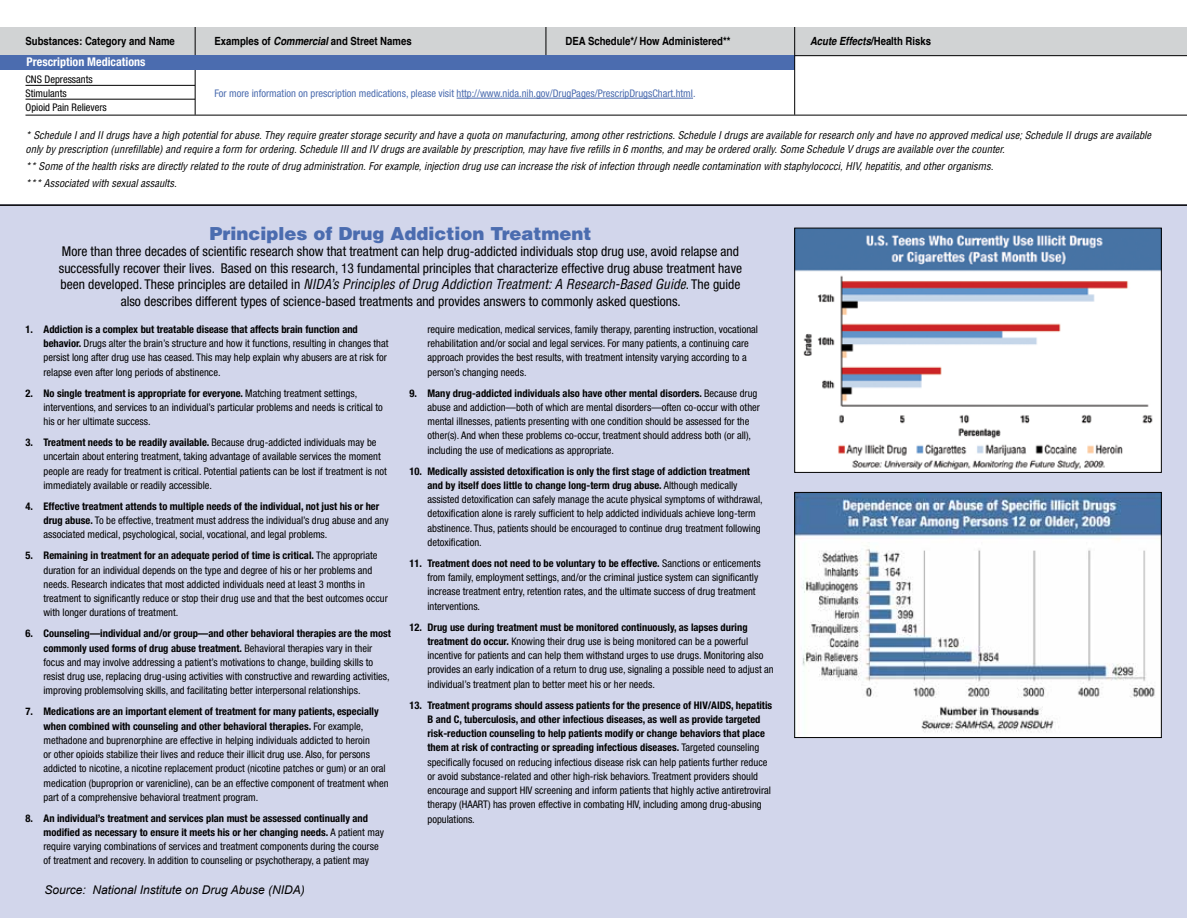
<style>
.page{position:relative;width:1188px;height:918px;background:#fff}
.page>*{position:absolute;margin:0;border:0;box-sizing:border-box;transform-origin:0 0}
.t1{font:900 18px "Helvetica";color:#4b6caf}
.t2{font:condensed 13.5px/16.5px "Helvetica Neue";color:#000}
.t3{font:italic condensed 13.5px "Helvetica";color:#000}
.t4{font:italic 12px "Arial";color:#000}
.t5{font:700 condensed 12px "Helvetica Neue";color:#fff}
.t6{font:700 11.25px "Helvetica";color:#000;scale:.85 1}
.t7{font:italic 700 11.25px "Helvetica";color:#000;scale:.85 1}
.t8{font:condensed 10.5px/14.2px "Helvetica Neue";color:#000}
.t9{font:italic condensed 10.5px/14px "Helvetica";color:#000}
.t10{font:condensed 10.5px "Helvetica Neue";color:#4b6caf}
.s1{font-style:italic}
.s2{font-style:normal}
.s3{font-family:"Helvetica Neue";font-style:normal}
.s4{font-weight:700}
</style>
<div class="page">
<div style="left:0;top:205px;width:1186px;height:713px;background:#d2d6eb"></div>
<div style="left:0;top:27px;width:1186px;height:29px;background:#d1d3d4"></div>
<hr style="left:457px;top:98px;width:236px;height:1px;background:#4b6caf">
<img style="left:796px;top:230px;width:364px;height:241px">
<div style="left:794px;top:228px;width:368px;height:245px;border:1px solid #000"></div>
<hr style="left:0;top:204px;width:1186px;height:2px;background:#000">
<hr style="left:795px;top:55px;width:391px;height:1px;background:#000">
<hr style="left:26px;top:99px;width:169px;height:1px;background:#000">
<svg style="left:546px;top:27px;width:1px;height:28px"></svg>
<hr style="left:195px;top:27px;width:1px;height:88px;background:#000">
<img style="left:796px;top:494px;width:364px;height:242px">
<div style="left:794px;top:492px;width:368px;height:246px;border:1px solid #000"></div>
<div style="left:0;top:55px;width:795px;height:15px;background:#4b6caf"></div>
<hr style="left:26px;top:85px;width:169px;height:1px;background:#000">
<hr style="left:26px;top:115px;width:1160px;height:1px;background:#000">
<hr style="left:794px;top:27px;width:1px;height:88px;background:#000">
<p class="t6" style="left:26px;top:32px;width:177px">Substances: Category and Name</p>
<p class="t6" style="left:215px;top:32px;width:233px">Examples of <span class="s1">Commercial</span> and Street Names</p>
<p class="t6" style="left:566px;top:32px;width:196px">DEA Schedule*/ How Administered**</p>
<p class="t7" style="left:810px;top:32px;width:144px">Acute Effects<span class="s2">/Health Risks</span></p>
<p class="t8" style="left:26px;top:72px;width:69px">CNS Depressants<br>Stimulants</p>
<p class="t5" style="left:27px;top:55px;width:120px">Prescription Medications</p>
<p class="t10" style="left:214px;top:87px;width:483px">For more information on prescription medications, please visit http://www.nida.nih.gov/DrugPages/PrescripDrugsChart.html.</p>
<p class="t8" style="left:26px;top:100px;width:83px">Opioid Pain Relievers</p>
<p class="t9" style="left:26px;top:128px;width:1127px">* Schedule I and II drugs have a high potential for abuse. They require greater storage security and have a quota on manufacturing, among other restrictions. Schedule I drugs are available for research only and have no approved medical use; Schedule II drugs are available only by prescription (unrefillable) and require a form for ordering. Schedule III and IV drugs are available by prescription, may have five refills in 6 months, and may be ordered orally. Some Schedule V drugs are available over the counter.</p>
<p class="t9" style="left:26px;top:157px;width:969px;line-height:17px">** Some of the health risks are directly related to the route of drug administration. For example, injection drug use can increase the risk of infection through needle contamination with staphylococci, HIV, hepatitis, and other organisms. *** Associated with sexual assaults.</p>
<h1 class="t1" style="left:209px;top:222px;width:384px">Principles of Drug Addiction Treatment</h1>
<p class="t2" style="left:59px;top:243px;width:685px">More than three decades of scientific research show that treatment can help drug-addicted individuals stop drug use, avoid relapse and successfully recover their lives. Based on this research, 13 fundamental principles that characterize effective drug abuse treatment have</p>
<p class="t3" style="left:60px;top:276px;width:682px"><span class="s3">been developed. These principles are detailed in</span> NIDA’s Principles of Drug Addiction Treatment: A Research-Based Guide<span class="s3">. The guide</span></p>
<p class="t2" style="left:121px;top:293px;width:562px">also describes different types of science-based treatments and provides answers to commonly asked questions.</p>
<p class="t8" style="left:428px;top:322px;width:332px">require medication, medical services, family therapy, parenting instruction, vocational rehabilitation and/or social and legal services. For many patients, a continuing care approach provides the best results, with treatment intensity varying according to a person’s changing needs.</p>
<p class="t8" style="left:428px;top:386px;width:334px;text-indent:-18px"><span class="s4">9. Many drug-addicted individuals also have other mental disorders.</span> Because drug abuse and addiction—both of which are mental disorders—often co-occur with other mental illnesses, patients presenting with one condition should be assessed for the other(s). And when these problems co-occur, treatment should address both (or all), including the use of medications as appropriate.</p>
<p class="t8" style="left:428px;top:464px;width:337px;text-indent:-18px"><span class="s4">10. Medically assisted detoxification is only the first stage of addiction treatment and by itself does little to change long-term drug abuse.</span> Although medically assisted detoxification can safely manage the acute physical symptoms of withdrawal, detoxification alone is rarely sufficient to help addicted individuals achieve long-term abstinence. Thus, patients should be encouraged to continue drug treatment following detoxification.</p>
<p class="t8" style="left:428px;top:556px;width:335px;text-indent:-18px"><span class="s4">11. Treatment does not need to be voluntary to be effective.</span> Sanctions or enticements from family, employment settings, and/or the criminal justice system can significantly increase treatment entry, retention rates, and the ultimate success of drug treatment interventions.</p>
<p class="t8" style="left:428px;top:620px;width:348px;text-indent:-18px"><span class="s4">12. Drug use during treatment must be monitored continuously, as lapses during treatment do occur.</span> Knowing their drug use is being monitored can be a powerful incentive for patients and can help them withstand urges to use drugs. Monitoring also provides an early indication of a return to drug use, signaling a possible need to adjust an individual’s treatment plan to better meet his or her needs.</p>
<p class="t8" style="left:428px;top:698px;width:346px;text-indent:-18px"><span class="s4">13. Treatment programs should assess patients for the presence of HIV/AIDS, hepatitis B and C, tuberculosis, and other infectious diseases, as well as provide targeted risk-reduction counseling to help patients modify or change behaviors that place them at risk of contracting or spreading infectious diseases.</span> Targeted counseling specifically focused on reducing infectious disease risk can help patients further reduce or avoid substance-related and other high-risk behaviors. Treatment providers should encourage and support HIV screening and inform patients that highly active antiretroviral therapy (HAART) has proven effective in combating HIV, including among drug-abusing populations.</p>
<p class="t8" style="left:43px;top:322px;width:347px;text-indent:-18px"><span class="s4">1. Addiction is a complex but treatable disease that affects brain function and behavior.</span> Drugs alter the brain’s structure and how it functions, resulting in changes that persist long after drug use has ceased. This may help explain why abusers are at risk for relapse even after long periods of abstinence.</p>
<p class="t8" style="left:43px;top:386px;width:341px;text-indent:-18px"><span class="s4">2. No single treatment is appropriate for everyone.</span> Matching treatment settings, interventions, and services to an individual’s particular problems and needs is critical to his or her ultimate success.</p>
<p class="t8" style="left:43px;top:435px;width:345px;text-indent:-18px"><span class="s4">3. Treatment needs to be readily available.</span> Because drug-addicted individuals may be uncertain about entering treatment, taking advantage of available services the moment people are ready for treatment is critical. Potential patients can be lost if treatment is not immediately available or readily accessible.</p>
<p class="t8" style="left:43px;top:499px;width:347px;text-indent:-18px"><span class="s4">4. Effective treatment attends to multiple needs of the individual, not just his or her drug abuse.</span> To be effective, treatment must address the individual’s drug abuse and any associated medical, psychological, social, vocational, and legal problems.</p>
<p class="t8" style="left:43px;top:548px;width:346px;text-indent:-18px"><span class="s4">5. Remaining in treatment for an adequate period of time is critical.</span> The appropriate duration for an individual depends on the type and degree of his or her problems and needs. Research indicates that most addicted individuals need at least 3 months in treatment to significantly reduce or stop their drug use and that the best outcomes occur with longer durations of treatment.</p>
<p class="t8" style="left:43px;top:626px;width:349px;text-indent:-18px"><span class="s4">6. Counseling—individual and/or group—and other behavioral therapies are the most commonly used forms of drug abuse treatment.</span> Behavioral therapies vary in their focus and may involve addressing a patient’s motivations to change, building skills to resist drug use, replacing drug-using activities with constructive and rewarding activities, improving problemsolving skills, and facilitating better interpersonal relationships.</p>
<p class="t8" style="left:43px;top:704px;width:347px;text-indent:-18px"><span class="s4">7. Medications are an important element of treatment for many patients, especially when combined with counseling and other behavioral therapies.</span> For example, methadone and buprenorphine are effective in helping individuals addicted to heroin<br>or other opioids stabilize their lives and reduce their illicit drug use. Also, for persons addicted to nicotine, a nicotine replacement product (nicotine patches or gum) or an oral medication (buproprion or varenicline), can be an effective component of treatment when part of a comprehensive behavioral treatment program.</p>
<p class="t8" style="left:43px;top:811px;width:342px;text-indent:-18px"><span class="s4">8. An individual’s treatment and services plan must be assessed continually and modified as necessary to ensure it meets his or her changing needs.</span> A patient may require varying combinations of services and treatment components during the course of treatment and recovery. In addition to counseling or psychotherapy, a patient may</p>
<p class="t9" style="left:25px;top:879px;width:271px">This chart may be reprinted. Citation of the source is appreciated.</p>
<p class="t4" style="left:44px;top:882px;width:262px">Source: National Institute on Drug Abuse (NIDA)</p>
</div>
